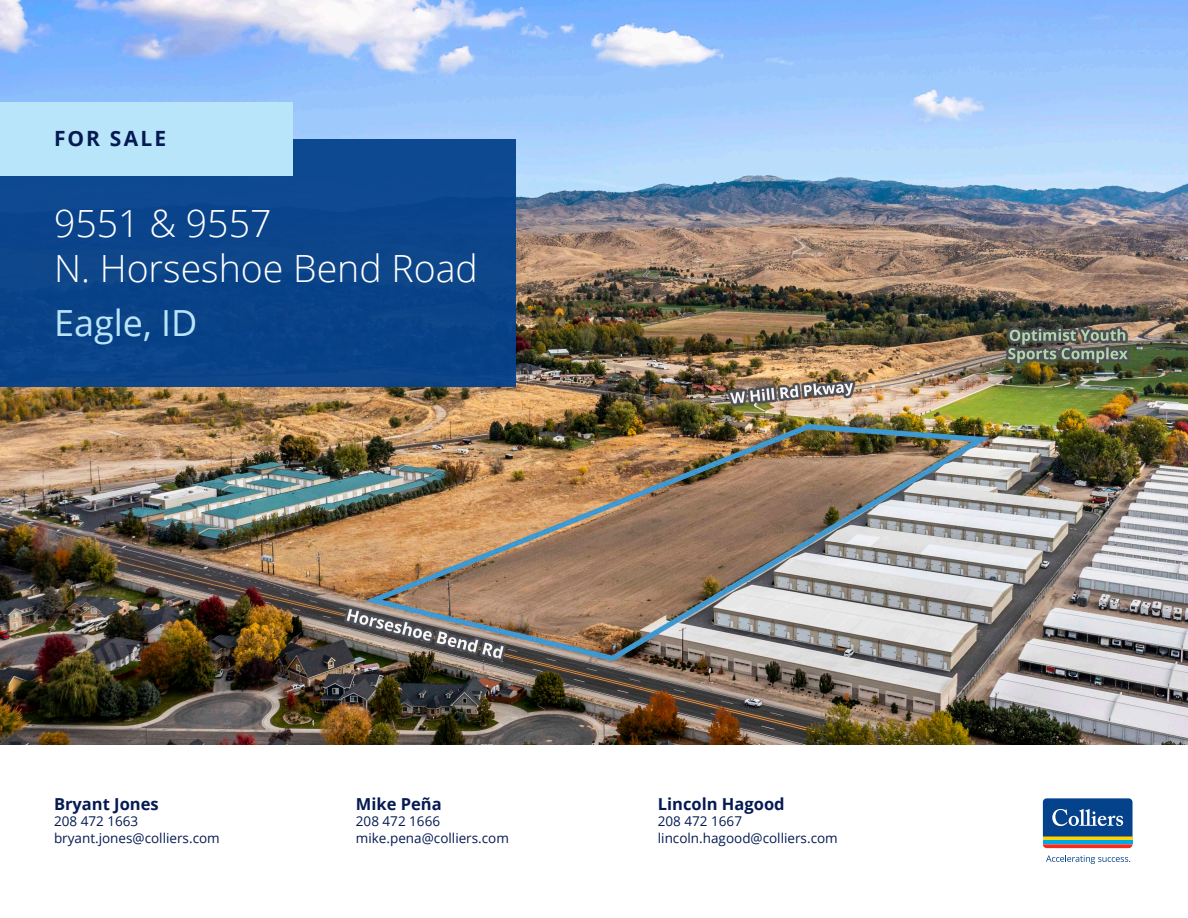
<style>
.page{position:relative;width:1188px;height:918px;background:#fff}
.page>*{position:absolute;margin:0;border:0;box-sizing:border-box;transform-origin:0 0}
.t1{font:300 37.5px/45px "Open Sans";color:#fff}
.t2{font:36px "Open Sans";color:#b9e5fa}
.Type{font:700 21px "Open Sans";letter-spacing:.1em;color:#051a53}
.t3{font:700 16.5px "Open Sans";color:#051a53}
.t4{font:13.5px "Open Sans";color:#051a53}
</style>
<div class="page">
<img style="left:0;top:0;width:1188px;height:745px">
<svg style="left:1041px;top:797px;width:93px;height:53px"></svg>
<hr style="left:1043px;top:840px;width:90px;height:4px;background:#00a8e4">
<hr style="left:1043px;top:837px;width:90px;height:3px;background:#fed503">
<svg style="left:1043px;top:844px;width:90px;height:4px"></svg>
<svg style="left:1043px;top:798px;width:90px;height:39px;background:#265a98"></svg>
<svg style="left:1046px;top:855px;width:84px;height:9px"></svg>
<div style="left:0;top:139px;width:516px;height:248px;background:#0c448a"></div>
<div style="left:0;top:103px;width:293px;height:73px;background:#b9e5fa"></div>
<p class="Type" style="left:54px;top:123px;width:114px">FOR SALE</p>
<p class="t1" style="left:54px;top:200px;width:425px">9551 &amp; 9557<br>N. Horseshoe Bend Road</p>
<p class="t2" style="left:54px;top:298px;width:145px">Eagle, ID</p>
<p class="t3" style="left:54px;top:792px;width:106px">Bryant Jones</p>
<p class="t4" style="left:54px;top:812px;width:86px">208 472 1663</p>
<p class="t4" style="left:54px;top:828px;width:167px">bryant.jones@colliers.com</p>
<p class="t3" style="left:356px;top:792px;width:87px">Mike Peña</p>
<p class="t4" style="left:356px;top:812px;width:86px">208 472 1666</p>
<p class="t4" style="left:356px;top:828px;width:155px">mike.pena@colliers.com</p>
<p class="t3" style="left:658px;top:792px;width:128px">Lincoln Hagood</p>
<p class="t4" style="left:658px;top:812px;width:86px">208 472 1667</p>
<p class="t4" style="left:658px;top:828px;width:181px">lincoln.hagood@colliers.com</p>
</div>
